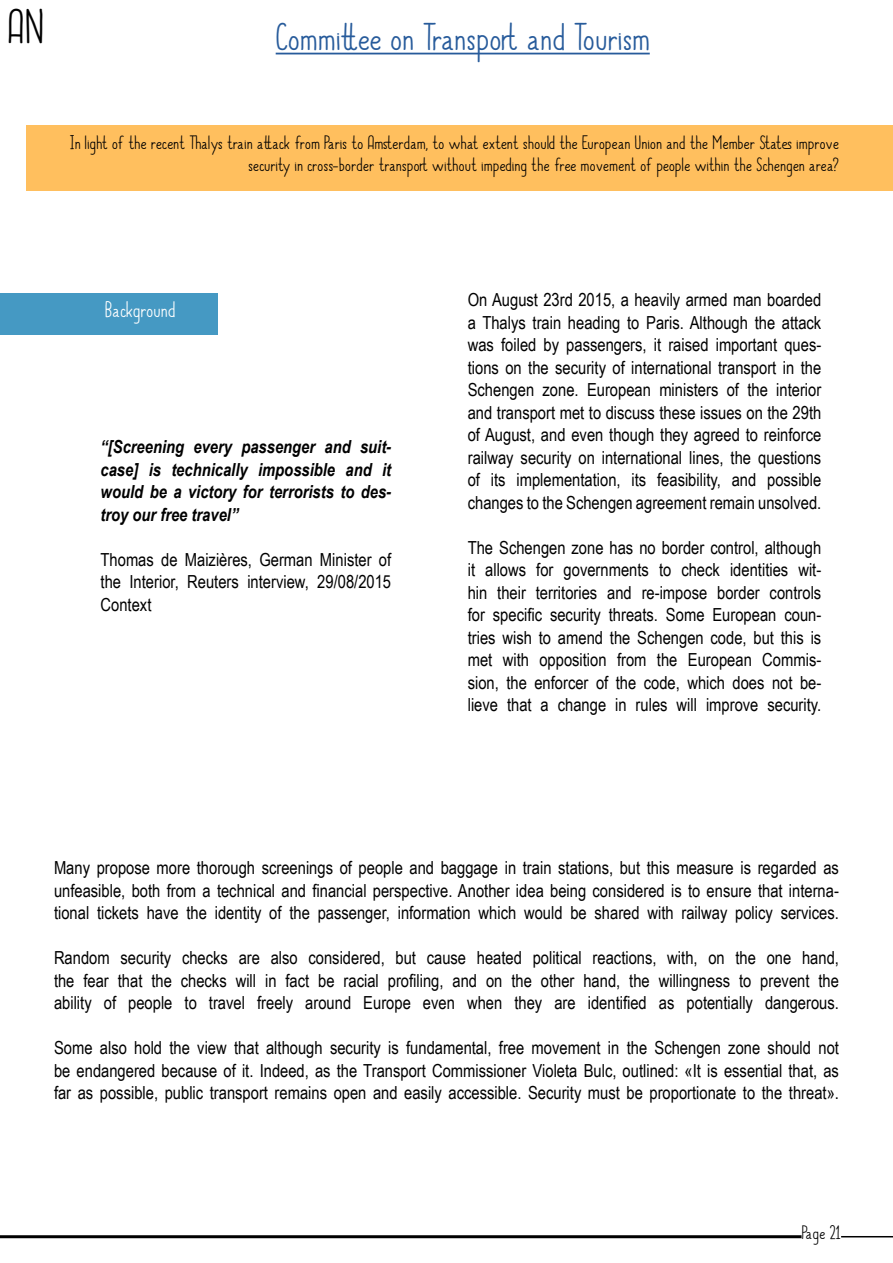
<style>
.page{position:relative;width:893px;height:1263px;background:#fff}
.page>*{position:absolute;margin:0;border:0;box-sizing:border-box;transform-origin:0 0}
.t1{font:45px "Always Together";color:#000}
.t2{font:36px "Always Together";letter-spacing:.025em;color:#275b9b}
.t3{font:21px "Always Together";letter-spacing:.025em;color:#fff}
.t4{font:18px/22.5px "Arial Narrow";color:#000;text-align:justify}
.t5{font:18px/21.6px "Always Together";letter-spacing:.025em;color:#000;text-align:right}
.t6{font:italic 700 18px/22.5px "Arial Narrow";color:#000;text-align:justify}
</style>
<div class="page">
<div style="left:0;top:293px;width:218px;height:42px;background:#4599c3"></div>
<hr style="left:276px;top:53px;width:374px;height:1px;background:#275b9b">
<hr style="left:0;top:1235px;width:801px;height:3px;background:#000">
<hr style="left:841px;top:1236px;width:52px;height:1px;background:#000">
<div style="left:26px;top:125px;width:867px;height:66px;background:#ffbf5e"></div>
<h1 class="t1" style="left:8px;top:-9px;width:37px">AN</h1>
<h2 class="t2" style="left:276px;top:9px;width:376px">Committee on Transport and Tourism</h2>
<p class="t5" style="left:70px;top:132px;width:771px">In light of the recent Thalys train attack from Paris to Amsterdam, to what extent should the European Union and the Member States improve security in cross-border transport without impeding the free movement of people within the Schengen area?</p>
<p class="t3" style="left:105px;top:293px;width:72px">Background</p>
<p class="t6" style="left:101px;top:435px;width:292px">“[Screening every passenger and suit&shy;case] is technically impossible and it would be a victory for terrorists to des&shy;troy our free travel”</p>
<p class="t4" style="left:101px;top:547px;width:292px">Thomas de Maizières, German Minister of the Interior, Reuters interview, 29/08/2015<br>Context</p>
<p class="t4" style="left:468px;top:288px;width:355px">On August 23rd 2015, a heavily armed man boarded a Thalys train heading to Paris. Although the attack was foiled by passengers, it raised important ques&shy;tions on the security of international transport in the Schengen zone. European ministers of the interior and transport met to discuss these issues on the 29th of August, and even though they agreed to reinforce railway security on international lines, the questions of its implementation, its feasibility, and possible changes to the Schengen agreement remain unsolved.</p>
<p class="t4" style="left:468px;top:536px;width:355px">The Schengen zone has no border control, although it allows for governments to check identities wit&shy;hin their territories and re-impose border controls for specific security threats. Some European coun&shy;tries wish to amend the Schengen code, but this is met with opposition from the European Commis&shy;sion, the enforcer of the code, which does not be&shy;lieve that a change in rules will improve security.</p>
<p class="t4" style="left:54px;top:856px;width:786px">Many propose more thorough screenings of people and baggage in train stations, but this measure is regarded as unfeasible, both from a technical and financial perspective. Another idea being considered is to ensure that interna&shy;tional tickets have the identity of the passenger, information which would be shared with railway policy services.</p>
<p class="t4" style="left:54px;top:946px;width:786px">Random security checks are also considered, but cause heated political reactions, with, on the one hand, the fear that the checks will in fact be racial profiling, and on the other hand, the willingness to prevent the ability of people to travel freely around Europe even when they are identified as potentially dangerous.</p>
<p class="t4" style="left:54px;top:1036px;width:786px">Some also hold the view that although security is fundamental, free movement in the Schengen zone should not be endangered because of it. Indeed, as the Transport Commissioner Violeta Bulc, outlined: «It is essential that, as far as possible, public transport remains open and easily accessible. Security must be proportionate to the threat».</p>
<p class="t5" style="left:802px;top:1221px;width:40px">Page 21</p>
</div>
